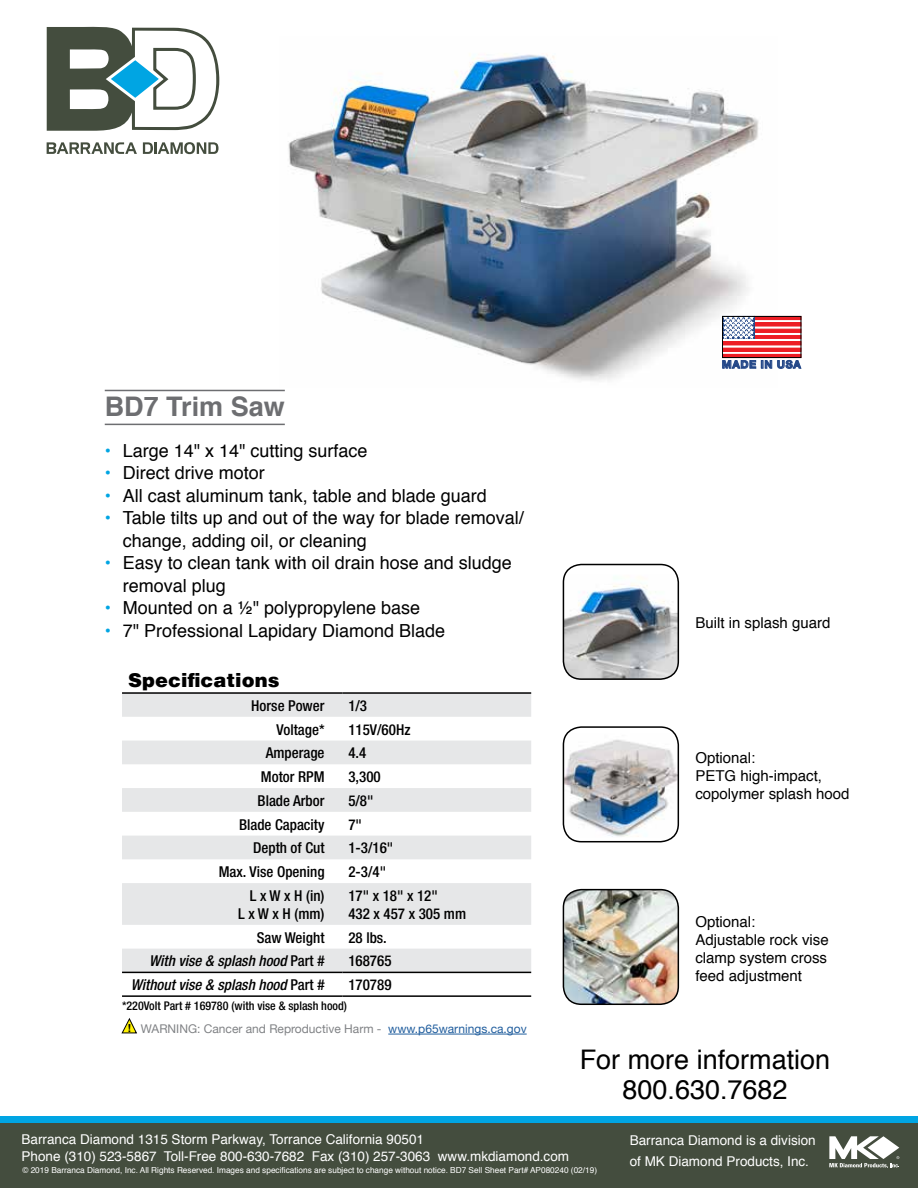
<style>
.page{position:relative;width:918px;height:1188px;background:#fff}
.page>*{position:absolute;margin:0;border:0;box-sizing:border-box;transform-origin:0 0}
.t1{font:27px/30px "Helvetica";color:#000;text-align:center}
.t2{font:700 27px "Helvetica";color:#6d6e71}
.t3{font:900 19.5px "Helvetica";color:#000}
.t4{font:18px/22.5px "Helvetica";color:#000}
.t5{font:500 condensed 15px/18px "Helvetica Neue";color:#000;text-align:right}
.t6{font:15px/18px "Helvetica";color:#000}
.t7{font:italic 500 condensed 15px "Helvetica Neue";color:#000}
.t8{font:13.5px/16.2px "Helvetica";color:#fff}
.t9{font:12px "Helvetica Neue";color:#808285}
.t10{font:500 condensed 12px "Helvetica Neue";color:#000}
.t11{font:700 10.8px "Helvetica Neue";letter-spacing:.07em;color:#224687}
.t12{font:8.25px "Helvetica";color:#fff}
.s1{color:#00a5e3}
.s2{font-style:normal}
.s3{font-family:"Helvetica";font-weight:700;font-size:11.1px;color:#000}
.s4{color:#215e9e}
</style>
<div class="page">
<img style="left:288px;top:54px;width:490px;height:327px">
<svg style="left:0;top:1117px;width:918px;height:7px;background:#0998cb"></svg>
<svg style="left:47px;top:142px;width:90px;height:12px"></svg>
<svg style="left:143px;top:142px;width:76px;height:12px"></svg>
<svg style="left:47px;top:27px;width:172px;height:104px"></svg>
<hr style="left:105px;top:390px;width:180px;height:1px;background:#6d6e71">
<hr style="left:105px;top:424px;width:180px;height:1px;background:#6d6e71">
<div style="left:0;top:1124px;width:918px;height:64px;background:#444d3e"></div>
<img style="left:563px;top:575px;width:115px;height:104px">
<div style="left:563px;top:564px;width:116px;height:116px;border:2px solid #000;border-radius:18px"></div>
<img style="left:563px;top:733px;width:115px;height:105px">
<div style="left:563px;top:726px;width:116px;height:116px;border:2px solid #000;border-radius:18px"></div>
<img style="left:563px;top:890px;width:115px;height:114px">
<div style="left:563px;top:889px;width:116px;height:116px;border:2px solid #000;border-radius:18px"></div>
<svg style="left:829px;top:1136px;width:70px;height:32px"></svg>
<svg style="left:122px;top:694px;width:409px;height:278px;fill:#e6e7e8"></svg>
<hr style="left:122px;top:692px;width:220px;height:2px;background:#000">
<hr style="left:342px;top:692px;width:189px;height:2px;background:#000">
<hr style="left:122px;top:972px;width:220px;height:1px;background:#000">
<hr style="left:342px;top:972px;width:189px;height:1px;background:#000">
<hr style="left:122px;top:995px;width:220px;height:2px;background:#000">
<hr style="left:342px;top:995px;width:189px;height:2px;background:#000">
<svg style="left:725px;top:320px;width:74px;height:34px"></svg>
<div style="left:754px;top:316px;width:47px;height:4px;border:1px solid #ed1d24"></div>
<div style="left:754px;top:323px;width:47px;height:3px;border:1px solid #ed1d24"></div>
<div style="left:754px;top:329px;width:47px;height:3px;border:1px solid #ed1d24"></div>
<div style="left:754px;top:336px;width:47px;height:2px;border:1px solid #ed1d24"></div>
<div style="left:723px;top:342px;width:78px;height:3px;border:1px solid #ed1d24"></div>
<div style="left:723px;top:348px;width:78px;height:3px;border:1px solid #ed1d24"></div>
<div style="left:723px;top:354px;width:78px;height:4px;border:1px solid #ed1d24"></div>
<div style="left:723px;top:316px;width:32px;height:22px;border:1px solid #224687"></div>
<svg style="left:724px;top:318px;width:29px;height:20px"></svg>
<div style="left:722px;top:316px;width:79px;height:42px;border:1px solid #000"></div>
<svg style="left:723px;top:361px;width:49px;height:7px"></svg>
<svg style="left:778px;top:360px;width:23px;height:8px"></svg>
<hr style="left:388px;top:1034px;width:139px;height:1px;background:#215e9e">
<svg style="left:121px;top:1018px;width:16px;height:16px"></svg>
<h1 class="t2" style="left:105px;top:388px;width:182px">BD7 Trim Saw</h1>
<p class="t4" style="left:105px;top:440px;width:264px"><span class="s1">•</span> Large 14" x 14" cutting surface</p>
<p class="t4" style="left:105px;top:463px;width:162px"><span class="s1">•</span> Direct drive motor</p>
<p class="t4" style="left:105px;top:485px;width:384px"><span class="s1">•</span> All cast aluminum tank, table and blade guard</p>
<p class="t4" style="left:123px;top:508px;width:403px;text-indent:-18px"><span class="s1">•</span> Table tilts up and out of the way for blade removal/ change, adding oil, or cleaning</p>
<p class="t4" style="left:123px;top:553px;width:391px;text-indent:-18px"><span class="s1">•</span> Easy to clean tank with oil drain hose and sludge removal plug</p>
<p class="t4" style="left:105px;top:598px;width:317px"><span class="s1">•</span> Mounted on a ½" polypropylene base</p>
<p class="t4" style="left:105px;top:620px;width:342px"><span class="s1">•</span> 7" Professional Lapidary Diamond Blade</p>
<p class="t3" style="left:128px;top:668px;width:153px">Specifications</p>
<p class="t5" style="left:251px;top:696px;width:75px">Horse Power</p>
<p class="t5" style="left:348px;top:696px;width:20px">1/3</p>
<p class="t5" style="left:277px;top:720px;width:50px">Voltage*</p>
<p class="t5" style="left:348px;top:720px;width:64px">115V/60Hz</p>
<p class="t5" style="left:266px;top:744px;width:60px">Amperage</p>
<p class="t5" style="left:348px;top:744px;width:19px">4.4</p>
<p class="t5" style="left:261px;top:768px;width:65px">Motor RPM</p>
<p class="t5" style="left:348px;top:768px;width:34px">3,300</p>
<p class="t5" style="left:258px;top:791px;width:68px">Blade Arbor</p>
<p class="t5" style="left:348px;top:791px;width:27px">5/8"</p>
<p class="t5" style="left:239px;top:815px;width:87px">Blade Capacity</p>
<p class="t5" style="left:348px;top:815px;width:15px">7"</p>
<p class="t5" style="left:253px;top:839px;width:73px">Depth of Cut</p>
<p class="t5" style="left:348px;top:839px;width:46px">1-3/16"</p>
<p class="t5" style="left:219px;top:863px;width:107px">Max. Vise Opening</p>
<p class="t5" style="left:348px;top:863px;width:39px">2-3/4"</p>
<p class="t5" style="left:238px;top:886px;width:88px">L x W x H (in)<br>L x W x H (mm)</p>
<p class="t5" style="left:348px;top:886px;width:119px;text-align:left">17" x 18" x 12"<br>432 x 457 x 305 mm</p>
<p class="t5" style="left:257px;top:928px;width:69px">Saw Weight</p>
<p class="t5" style="left:348px;top:928px;width:40px">28 lbs.</p>
<p class="t7" style="left:149px;top:952px;width:177px">With vise &amp; splash hood <span class="s2">Part #</span></p>
<p class="t5" style="left:348px;top:952px;width:45px">168765</p>
<p class="t7" style="left:131px;top:976px;width:195px">Without vise &amp; splash hood <span class="s2">Part #</span></p>
<p class="t5" style="left:348px;top:976px;width:45px">170789</p>
<p class="t10" style="left:122px;top:999px;width:227px">*220Volt Part # 169780 (with vise &amp; splash hood)</p>
<p class="t9" style="left:127px;top:1020px;width:401px"><span class="s3">!</span> WARNING: Cancer and Reproductive Harm - <span class="s4">www.p65warnings.ca.gov</span></p>
<p class="t11" style="left:722px;top:358px;width:80px">MADE IN USA</p>
<p class="t6" style="left:695px;top:614px;width:137px">Built in splash guard</p>
<p class="t6" style="left:695px;top:750px;width:156px">Optional:<br>PETG high-impact, copolymer splash hood</p>
<p class="t6" style="left:695px;top:914px;width:135px">Optional:<br>Adjustable rock vise clamp system cross feed adjustment</p>
<h1 class="t1" style="left:580px;top:1046px;width:252px">For more information<br>800.630.7682</h1>
<p class="t8" style="left:22px;top:1132px;width:549px">Barranca Diamond 1315 Storm Parkway, Torrance California 90501<br>Phone (310) 523-5867 Toll-Free 800-630-7682 Fax (310) 257-3063 www.mkdiamond.com</p>
<p class="t8" style="left:630px;top:1131px;width:188px;line-height:21px">Barranca Diamond is a division of MK Diamond Products, Inc.</p>
<p class="t12" style="left:22px;top:1165px;width:576px">© 2019 Barranca Diamond, Inc. All Rights Reserved. Images and specifications are subject to change without notice. BD7 Sell Sheet Part# AP080240 (02/19)</p>
</div>
